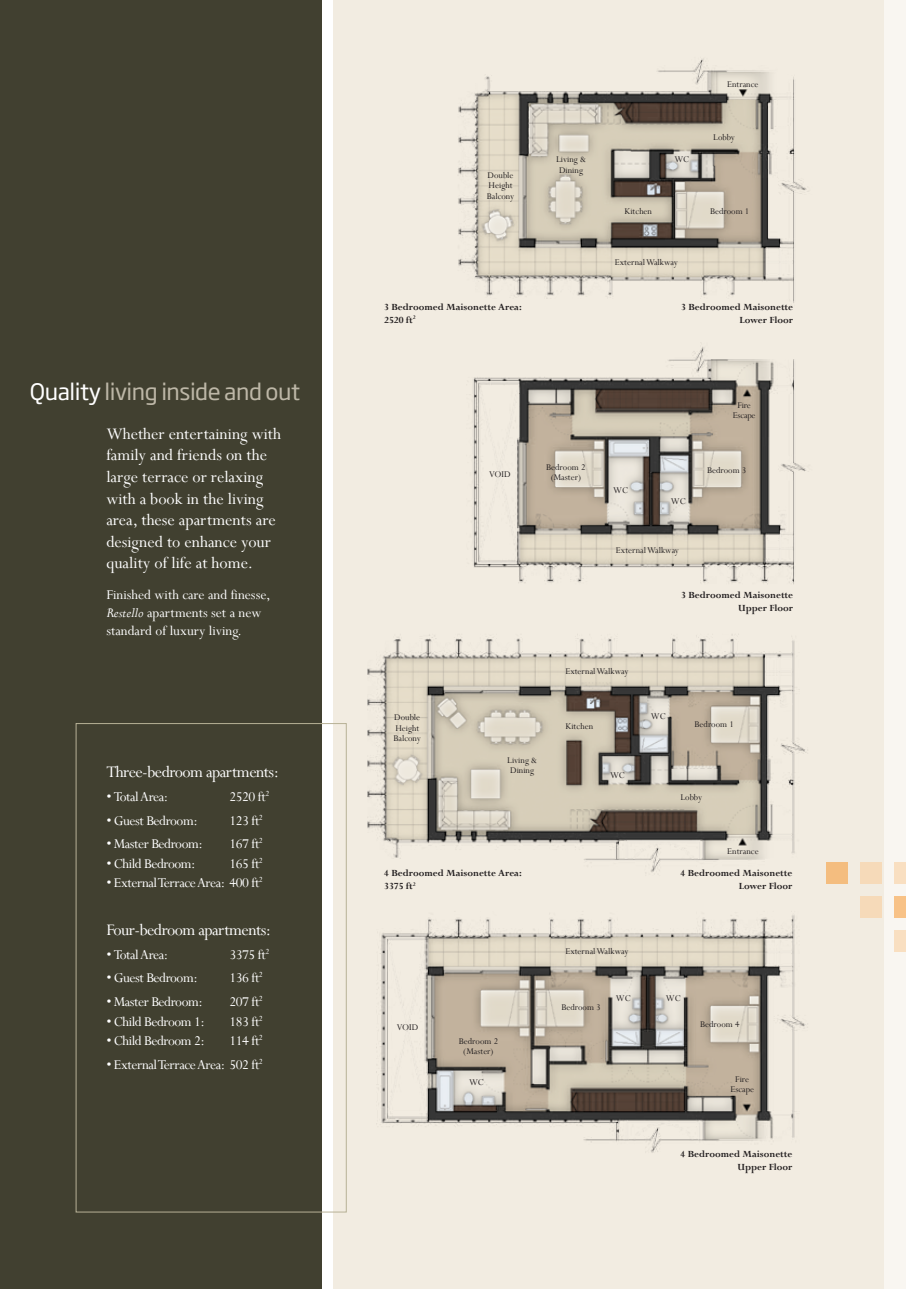
<style>
.page{position:relative;width:906px;height:1289px;background:#fff}
.page>*{position:absolute;margin:0;border:0;box-sizing:border-box;transform-origin:0 0}
.t1{font:22.5px "Soho Gothic Std";letter-spacing:-.02em;color:#bdb7a7}
.t2{font:18px/21.6px "Perpetua";color:#fff}
.t3{font:18px "Perpetua";letter-spacing:-.03em;color:#fff}
.t4{font:15px "Perpetua";letter-spacing:-.03em;color:#fff}
.t5{font:15px/18px "Perpetua";color:#fff}
.t6{font:700 10.5px/12.6px "Perpetua";color:#231f20;text-align:right}
.t7{font:9.75px/10.5px "Perpetua";color:#231f20;text-align:center}
.t8{font:9.75px/10.5px "Perpetua";letter-spacing:-.02em;color:#231f20;text-align:center}
.s1{color:#fff}
.s2{font-style:italic}
</style>
<div class="page">
<div style="left:23px;top:0;width:883px;height:1288px;background:#f2ece1"></div>
<div style="left:0;top:0;width:327px;height:1288px;background:#414030"></div>
<div style="left:884px;top:0;width:22px;height:1288px;background:#f9f6f1"></div>
<div style="left:322px;top:0;width:11px;height:1288px;background:#fff"></div>
<div style="left:76px;top:723px;width:271px;height:489px;border:1px solid #b7b196"></div>
<img style="left:367px;top:634px;width:441px;height:519px">
<img style="left:458px;top:58px;width:351px;height:526px">
<div style="left:826px;top:862px;width:22px;height:21px;background:#f4bd7f"></div>
<div style="left:860px;top:896px;width:22px;height:21px;background:#f6dab9"></div>
<div style="left:860px;top:862px;width:22px;height:21px;background:#f6dab9"></div>
<div style="left:894px;top:930px;width:12px;height:21px;background:#f9dfc1"></div>
<div style="left:894px;top:896px;width:12px;height:21px;background:#f8c287"></div>
<div style="left:894px;top:862px;width:12px;height:21px;background:#f9dfc1"></div>
<h1 class="t1" style="left:30px;top:377px;width:272px"><span class="s1">Quality</span> living inside and out</h1>
<h2 class="t2" style="left:106px;top:422px;width:176px">Whether entertaining with family and friends on the large terrace or relaxing with a book in the living area, these apartments are designed to enhance your quality of life at home.</h2>
<h3 class="t5" style="left:106px;top:585px;width:166px">Finished with care and finesse,<br><span class="s2">Restello</span> apartments set a new standard of luxury living.</h3>
<h2 class="t3" style="left:106px;top:760px;width:174px">Three-bedroom apartments:</h2>
<h3 class="t4" style="left:106px;top:787px;width:63px">• Total Area:</h3>
<h3 class="t4" style="left:229px;top:787px;width:41px">2520 ft<sup>2</sup></h3>
<h3 class="t4" style="left:106px;top:810px;width:93px">• Guest Bedroom:</h3>
<h3 class="t4" style="left:229px;top:810px;width:35px">123 ft<sup>2</sup></h3>
<h3 class="t4" style="left:106px;top:834px;width:98px">• Master Bedroom:</h3>
<h3 class="t4" style="left:229px;top:834px;width:35px">167 ft<sup>2</sup></h3>
<h3 class="t4" style="left:106px;top:854px;width:91px">• Child Bedroom:</h3>
<h3 class="t4" style="left:229px;top:854px;width:35px">165 ft<sup>2</sup></h3>
<h3 class="t4" style="left:106px;top:873px;width:158px">• External Terrace Area: 400 ft<sup>2</sup></h3>
<h2 class="t3" style="left:106px;top:918px;width:166px">Four-bedroom apartments:</h2>
<h3 class="t4" style="left:106px;top:944px;width:63px">• Total Area:</h3>
<h3 class="t4" style="left:229px;top:944px;width:41px">3375 ft<sup>2</sup></h3>
<h3 class="t4" style="left:106px;top:968px;width:93px">• Guest Bedroom:</h3>
<h3 class="t4" style="left:229px;top:968px;width:35px">136 ft<sup>2</sup></h3>
<h3 class="t4" style="left:106px;top:992px;width:98px">• Master Bedroom:</h3>
<h3 class="t4" style="left:229px;top:992px;width:35px">207 ft<sup>2</sup></h3>
<h3 class="t4" style="left:106px;top:1011px;width:100px">• Child Bedroom 1:</h3>
<h3 class="t4" style="left:229px;top:1011px;width:35px">183 ft<sup>2</sup></h3>
<h3 class="t4" style="left:106px;top:1031px;width:100px">• Child Bedroom 2:</h3>
<h3 class="t4" style="left:229px;top:1031px;width:35px">114 ft<sup>2</sup></h3>
<h3 class="t4" style="left:106px;top:1055px;width:158px">• External Terrace Area: 502 ft<sup>2</sup></h3>
<p class="t7" style="left:487px;top:170px;width:29px;text-align:left">Double<br>Height<br>Balcony</p>
<p class="t6" style="left:384px;top:301px;width:139px;text-align:left">3 Bedroomed Maisonette Area:<br>2520 ft<sup>2</sup></p>
<p class="t7" style="left:556px;top:154px;width:32px">Living &amp;<br>Dining</p>
<p class="t7" style="left:727px;top:79px;width:33px">Entrance</p>
<p class="t7" style="left:624px;top:206px;width:29px">Kitchen</p>
<p class="t7" style="left:674px;top:153px;width:16px">WC</p>
<p class="t7" style="left:615px;top:257px;width:65px">External Walkway</p>
<p class="t7" style="left:713px;top:132px;width:23px">Lobby</p>
<p class="t7" style="left:710px;top:206px;width:41px">Bedroom 1</p>
<p class="t6" style="left:681px;top:301px;width:113px">3 Bedroomed Maisonette<br>Lower Floor</p>
<p class="t7" style="left:489px;top:469px;width:23px">VOID</p>
<p class="t7" style="left:546px;top:461px;width:41px">Bedroom 2 (Master)</p>
<p class="t8" style="left:733px;top:399px;width:24px">Fire<br>Escape</p>
<p class="t7" style="left:613px;top:484px;width:16px">WC</p>
<p class="t7" style="left:671px;top:496px;width:16px">WC</p>
<p class="t7" style="left:616px;top:544px;width:65px">External Walkway</p>
<p class="t7" style="left:707px;top:465px;width:41px">Bedroom 3</p>
<p class="t6" style="left:681px;top:589px;width:113px">3 Bedroomed Maisonette<br>Upper Floor</p>
<p class="t7" style="left:393px;top:712px;width:29px;text-align:left">Double<br>Height<br>Balcony</p>
<p class="t7" style="left:507px;top:754px;width:32px">Living &amp;<br>Dining</p>
<p class="t6" style="left:384px;top:867px;width:139px;text-align:left">4 Bedroomed Maisonette Area:<br>3375 ft<sup>2</sup></p>
<p class="t7" style="left:565px;top:665px;width:65px">External Walkway</p>
<p class="t7" style="left:565px;top:720px;width:29px">Kitchen</p>
<p class="t7" style="left:610px;top:770px;width:16px">WC</p>
<p class="t7" style="left:650px;top:710px;width:16px">WC</p>
<p class="t7" style="left:694px;top:718px;width:41px">Bedroom 1</p>
<p class="t7" style="left:680px;top:791px;width:23px">Lobby</p>
<p class="t7" style="left:727px;top:846px;width:33px">Entrance</p>
<p class="t6" style="left:680px;top:867px;width:113px">4 Bedroomed Maisonette<br>Lower Floor</p>
<p class="t7" style="left:397px;top:1022px;width:23px">VOID</p>
<p class="t7" style="left:459px;top:1035px;width:41px">Bedroom 2 (Master)</p>
<p class="t7" style="left:469px;top:1076px;width:16px">WC</p>
<p class="t7" style="left:565px;top:946px;width:65px">External Walkway</p>
<p class="t7" style="left:561px;top:1001px;width:41px">Bedroom 3</p>
<p class="t7" style="left:616px;top:992px;width:16px">WC</p>
<p class="t7" style="left:666px;top:992px;width:16px">WC</p>
<p class="t7" style="left:700px;top:1018px;width:41px">Bedroom 4</p>
<p class="t7" style="left:730px;top:1073px;width:25px">Fire<br>Escape</p>
<p class="t6" style="left:680px;top:1147px;width:113px">4 Bedroomed Maisonette<br>Upper Floor</p>
</div>
